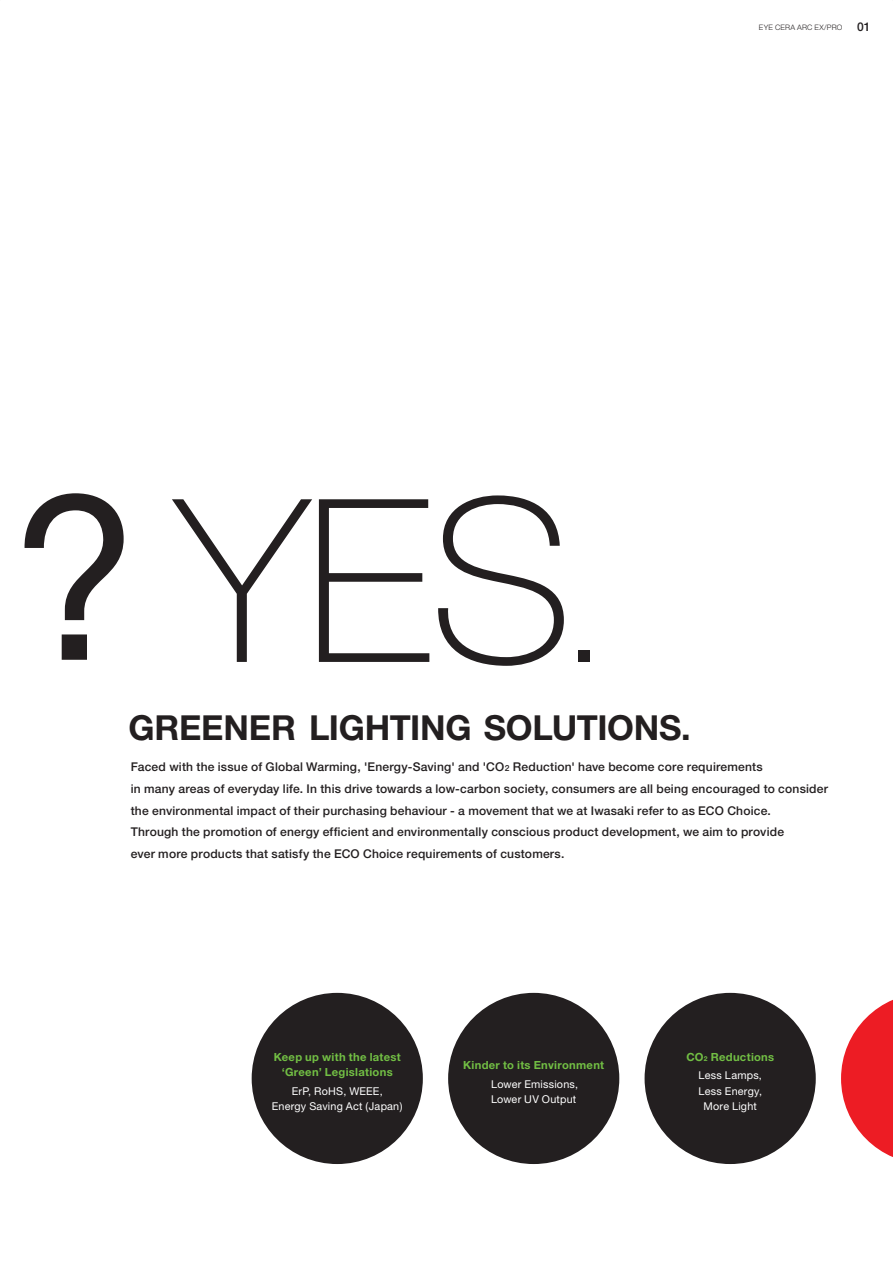
<style>
.page{position:relative;width:893px;height:1263px;background:#fff}
.page>*{position:absolute;margin:0;border:0;box-sizing:border-box;transform-origin:0 0}
.t1{font:100 227.7px "Helvetica Neue LT Std";color:#231f20}
.t2{font:700 34.5px "Helvetica Neue LT Std";letter-spacing:-.01em;color:#231f20}
.t3{font:500 12.15px/21.6px "Helvetica Neue LT Std";letter-spacing:.015em;color:#231f20}
.t4{font:700 11.25px/15.5px "Helvetica Neue LT Std";letter-spacing:.025em;color:#72bf44;text-align:center}
.t5{font:10.8px/15.5px "Helvetica Neue LT Std";letter-spacing:.02em;color:#fff;text-align:center}
.t6{font:300 7.5px "Helvetica Neue LT Std";letter-spacing:.025em;color:#231f20}
.s1{font-weight:500;font-size:12.15px}
.s2{font-weight:400}
.s3{font-size:113.85px}
.s4{font-size:8.4px}
.s5{font-size:6.75px}
</style>
<div class="page">
<div style="left:644px;top:993px;width:172px;height:171px;background:#231f20;border-radius:50%"></div>
<div style="left:448px;top:993px;width:171px;height:171px;background:#231f20;border-radius:50%"></div>
<div style="left:252px;top:993px;width:171px;height:171px;background:#231f20;border-radius:50%"></div>
<svg style="left:841px;top:999px;width:52px;height:158px"></svg>
<p class="t6" style="left:759px;top:25px;width:113px">EYE CERA ARC EX/PRO <span class="s1">01</span></p>
<h1 class="t1" style="left:12px;top:450px;width:605px"><span class="s2">?</span> YES<span class="s3">.</span></h1>
<h2 class="t2" style="left:128px;top:715px;width:564px">GREENER LIGHTING SOLUTIONS.</h2>
<p class="t3" style="left:131px;top:758px;width:699px">Faced with the issue of Global Warming, 'Energy-Saving' and 'CO<span class="s4">2</span> Reduction' have become core requirements<br>in many areas of everyday life. In this drive towards a low-carbon society, consumers are all being encouraged to consider the environmental impact of their purchasing behaviour - a movement that we at Iwasaki refer to as ECO Choice.<br>Through the promotion of energy efficient and environmentally conscious product development, we aim to provide<br>ever more products that satisfy the ECO Choice requirements of customers.</p>
<p class="t4" style="left:274px;top:1050px;width:128px">Keep up with the latest ‘Green’ Legislations</p>
<p class="t5" style="left:272px;top:1084px;width:132px">ErP, RoHS, WEEE,<br>Energy Saving Act (Japan)</p>
<p class="t4" style="left:463px;top:1058px;width:143px">Kinder to its Environment</p>
<p class="t5" style="left:491px;top:1077px;width:89px;text-align:left">Lower Emissions,<br>Lower UV Output</p>
<p class="t4" style="left:686px;top:1050px;width:89px">CO<span class="s5">2</span> Reductions</p>
<p class="t5" style="left:698px;top:1069px;width:65px">Less Lamps,<br>Less Energy,<br>More Light</p>
</div>
